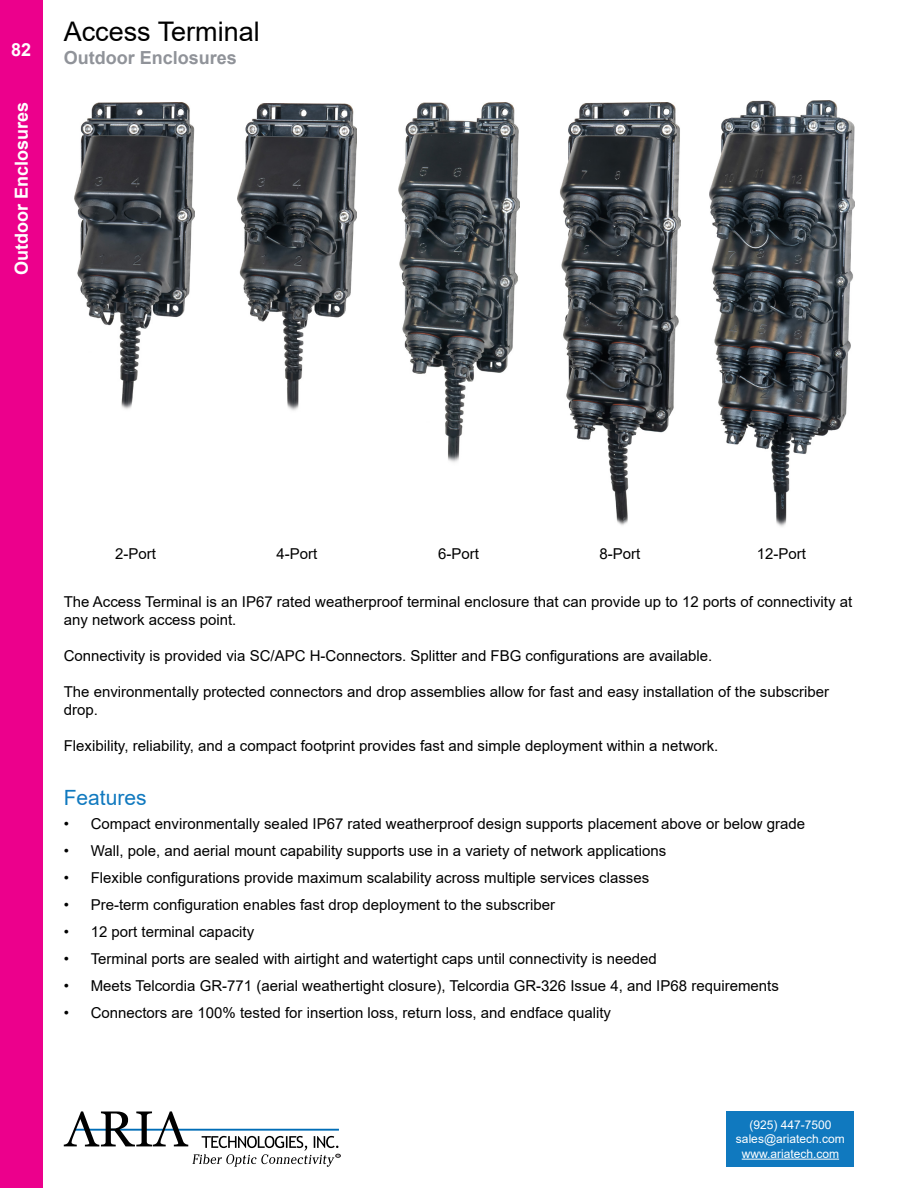
<style>
.page{position:relative;width:918px;height:1188px;background:#fff}
.page>*{position:absolute;margin:0;border:0;box-sizing:border-box;transform-origin:0 0}
.t1{font:27px "Arial";color:#000}
.t2{font:21px "Arial";color:#1079bf}
.t3{font:700 18px "Arial";color:#fff}
.t4{font:700 18px "Arial";color:#909399}
.t5{font:15px/18px "Arial";color:#000}
.t6{font:12px/14.4px "Arial";color:#fff;text-align:center}
</style>
<div class="page">
<div style="left:0;top:0;width:43px;height:1188px;background:#ec008c"></div>
<svg style="left:64px;top:1111px;width:277px;height:56px"></svg>
<div style="left:727px;top:1111px;width:127px;height:56px;background:#1079bf"></div>
<hr style="left:742px;top:1159px;width:97px;height:1px;background:#fff">
<img style="left:710px;top:100px;width:144px;height:427px">
<img style="left:560px;top:102px;width:120px;height:424px">
<img style="left:237px;top:103px;width:120px;height:308px">
<img style="left:75px;top:102px;width:119px;height:307px">
<img style="left:398px;top:102px;width:122px;height:360px">
<p class="t3" style="left:11px;top:37px;width:22px">82</p>
<p class="t3" style="left:9px;top:275px;width:175px;rotate:-90deg">Outdoor Enclosures</p>
<h1 class="t1" style="left:64px;top:13px;width:198px">Access Terminal</h1>
<p class="t4" style="left:64px;top:45px;width:175px">Outdoor Enclosures</p>
<p class="t5" style="left:115px;top:545px;width:42px">2-Port</p>
<p class="t5" style="left:277px;top:545px;width:42px">4-Port</p>
<p class="t5" style="left:438px;top:545px;width:42px">6-Port</p>
<p class="t5" style="left:600px;top:545px;width:42px">8-Port</p>
<p class="t5" style="left:757px;top:545px;width:51px">12-Port</p>
<p class="t5" style="left:64px;top:593px;width:790px">The Access Terminal is an IP67 rated weatherproof terminal enclosure that can provide up to 12 ports of connectivity at any network access point.</p>
<p class="t5" style="left:64px;top:647px;width:650px">Connectivity is provided via SC/APC H-Connectors. Splitter and FBG configurations are available.</p>
<p class="t5" style="left:64px;top:683px;width:767px">The environmentally protected connectors and drop assemblies allow for fast and easy installation of the subscriber drop.</p>
<p class="t5" style="left:64px;top:737px;width:656px">Flexibility, reliability, and a compact footprint provides fast and simple deployment within a network.</p>
<h2 class="t2" style="left:64px;top:783px;width:84px">Features</h2>
<p class="t5" style="left:64px;top:815px;width:743px">• Compact environmentally sealed IP67 rated weatherproof design supports placement above or below grade</p>
<p class="t5" style="left:64px;top:842px;width:604px">• Wall, pole, and aerial mount capability supports use in a variety of network applications</p>
<p class="t5" style="left:64px;top:869px;width:587px">• Flexible configurations provide maximum scalability across multiple services classes</p>
<p class="t5" style="left:64px;top:896px;width:493px">• Pre-term configuration enables fast drop deployment to the subscriber</p>
<p class="t5" style="left:64px;top:923px;width:192px">• 12 port terminal capacity</p>
<p class="t5" style="left:64px;top:950px;width:595px">• Terminal ports are sealed with airtight and watertight caps until connectivity is needed</p>
<p class="t5" style="left:64px;top:977px;width:717px">• Meets Telcordia GR-771 (aerial weathertight closure), Telcordia GR-326 Issue 4, and IP68 requirements</p>
<p class="t5" style="left:64px;top:1004px;width:549px">• Connectors are 100% tested for insertion loss, return loss, and endface quality</p>
<p class="t6" style="left:736px;top:1118px;width:110px">(925) 447-7500 sales@ariatech.com www.ariatech.com</p>
</div>
